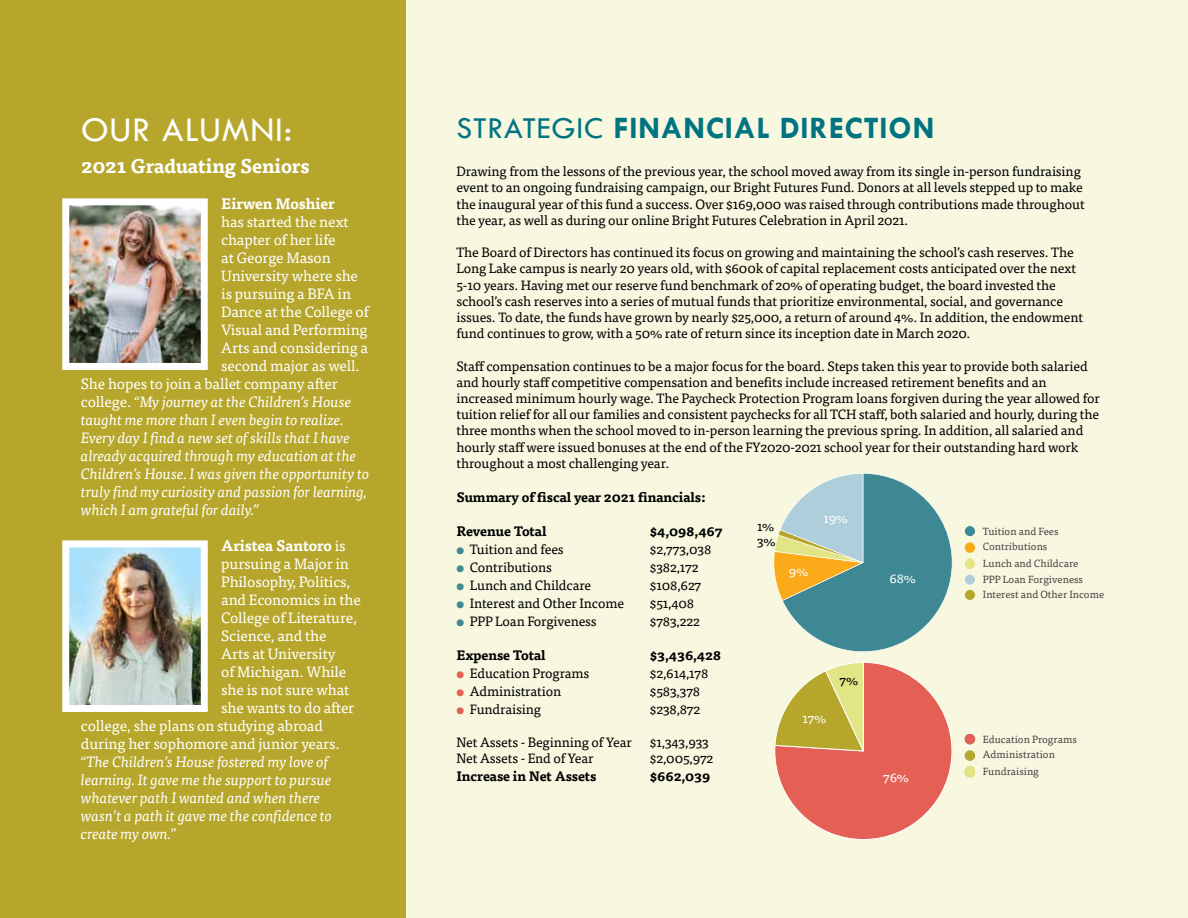
<style>
.page{position:relative;width:1188px;height:918px;background:#fff}
.page>*{position:absolute;margin:0;border:0;box-sizing:border-box;transform-origin:0 0}
.t1{font:36px "Tw Cen";letter-spacing:.025em;color:#fff}
.t2{font:700 31.5px "Tw Cen";letter-spacing:.025em;color:#007481}
.t3{font:700 19.5px "Tisa Pro";letter-spacing:-.01em;color:#fff}
.t4{font:italic 15px/18px "Tisa Pro";letter-spacing:-.01em;color:#fff}
.t5{font:15px "Tisa Pro";letter-spacing:-.01em;color:#fff}
.t6{font:700 15px "Tisa Pro";letter-spacing:-.01em;color:#fff}
.t7{font:13.5px/16.2px "Tisa Pro";letter-spacing:-.01em;color:#000}
.t8{font:700 13.5px "Tisa Pro";letter-spacing:-.01em;color:#000}
.t9{font:13.35px "Tisa Pro";color:#fff}
.t10{font:13.35px/15.3px "Tisa Pro";color:#000}
.t11{font:10.35px/16.2px "Tisa Pro";color:#454545}
.s1{font-style:normal}
.s2{font-weight:400}
.s3{color:#418993}
.s4{color:#e46054}
</style>
<div class="page">
<div style="left:0;top:0;width:406px;height:918px;background:#b6a62b"></div>
<img style="left:70px;top:206px;width:130px;height:156px">
<div style="left:62px;top:198px;width:146px;height:172px;border:7px solid #fff"></div>
<img style="left:70px;top:548px;width:130px;height:156px">
<div style="left:62px;top:540px;width:146px;height:172px;border:7px solid #fff"></div>
<div style="left:406px;top:0;width:782px;height:918px;background:#f8f8e1"></div>
<div style="left:965px;top:526px;width:10px;height:10px;background:#3e8894;border-radius:50%"></div>
<div style="left:965px;top:542px;width:10px;height:11px;background:#fbaa19;border-radius:50%"></div>
<div style="left:965px;top:558px;width:10px;height:11px;background:#e2e585;border-radius:50%"></div>
<div style="left:965px;top:574px;width:10px;height:11px;background:#aecedb;border-radius:50%"></div>
<div style="left:965px;top:590px;width:10px;height:10px;background:#b6a62b;border-radius:50%"></div>
<div style="left:965px;top:734px;width:10px;height:10px;background:#e46054;border-radius:50%"></div>
<div style="left:965px;top:750px;width:10px;height:11px;background:#b6a62b;border-radius:50%"></div>
<div style="left:965px;top:766px;width:10px;height:11px;background:#e2e585;border-radius:50%"></div>
<svg style="left:774px;top:473px;width:178px;height:179px"></svg>
<div style="left:775px;top:662px;width:177px;height:178px;background:#e46054;border-radius:88px"></div>
<svg style="left:774px;top:662px;width:90px;height:92px"></svg>
<h1 class="t1" style="left:81px;top:108px;width:212px">OUR ALUMNI:</h1>
<h3 class="t3" style="left:81px;top:150px;width:230px">2021 Graduating Seniors</h3>
<p class="t6" style="left:221px;top:191px;width:115px">Eirwen Moshier</p>
<p class="t5" style="left:221px;top:211px;width:129px">has started the next</p>
<p class="t5" style="left:221px;top:229px;width:116px">chapter of her life</p>
<p class="t5" style="left:221px;top:247px;width:111px">at George Mason</p>
<p class="t5" style="left:221px;top:265px;width:138px">University where she</p>
<p class="t5" style="left:221px;top:283px;width:131px">is pursuing a BFA in</p>
<p class="t5" style="left:221px;top:301px;width:149px">Dance at the College of</p>
<p class="t5" style="left:221px;top:319px;width:148px">Visual and Performing</p>
<p class="t5" style="left:221px;top:337px;width:148px">Arts and considering a</p>
<p class="t5" style="left:221px;top:355px;width:140px">second major as well.</p>
<p class="t5" style="left:81px;top:373px;width:258px">She hopes to join a ballet company after</p>
<p class="t4" style="left:81px;top:392px;width:272px"><span class="s1">college.</span> “My journey at the Children’s House</p>
<p class="t4" style="left:81px;top:410px;width:264px">taught me more than I even begin to realize.</p>
<p class="t4" style="left:81px;top:428px;width:270px">Every day I find a new set of skills that I have</p>
<p class="t4" style="left:81px;top:446px;width:277px">already acquired through my education at the</p>
<p class="t4" style="left:81px;top:464px;width:290px">Children’s House. I was given the opportunity to</p>
<p class="t4" style="left:81px;top:482px;width:287px">truly find my curiosity and passion for learning,</p>
<p class="t4" style="left:81px;top:500px;width:179px">which I am grateful for daily.”</p>
<p class="t6" style="left:221px;top:533px;width:126px">Aristea Santoro <span class="s2">is</span></p>
<p class="t5" style="left:221px;top:553px;width:129px">pursuing a Major in</p>
<p class="t5" style="left:221px;top:571px;width:130px">Philosophy, Politics,</p>
<p class="t5" style="left:221px;top:589px;width:141px">and Economics in the</p>
<p class="t5" style="left:221px;top:607px;width:137px">College of Literature,</p>
<p class="t5" style="left:221px;top:625px;width:107px">Science, and the</p>
<p class="t5" style="left:221px;top:643px;width:116px">Arts at University</p>
<p class="t5" style="left:221px;top:661px;width:127px">of Michigan. While</p>
<p class="t5" style="left:221px;top:679px;width:130px">she is not sure what</p>
<p class="t5" style="left:221px;top:697px;width:135px">she wants to do after</p>
<p class="t5" style="left:81px;top:715px;width:243px">college, she plans on studying abroad</p>
<p class="t5" style="left:81px;top:733px;width:260px">during her sophomore and junior years.</p>
<p class="t4" style="left:81px;top:752px;width:253px">“The Children’s House fostered my love of learning. It gave me the support to pursue whatever path I wanted and when there wasn’t a path it gave me the confidence to create my own.”</p>
<h2 class="t2" style="left:456px;top:109px;width:479px"><span class="s2">STRATEGIC</span> FINANCIAL DIRECTION</h2>
<p class="t7" style="left:456px;top:163px;width:630px">Drawing from the lessons of the previous year, the school moved away from its single in-person fundraising event to an ongoing fundraising campaign, our Bright Futures Fund. Donors at all levels stepped up to make the inaugural year of this fund a success. Over $169,000 was raised through contributions made throughout the year, as well as during our online Bright Futures Celebration in April 2021.</p>
<p class="t7" style="left:456px;top:244px;width:628px">The Board of Directors has continued its focus on growing and maintaining the school’s cash reserves. The Long Lake campus is nearly 20 years old, with $600k of capital replacement costs anticipated over the next 5-10 years. Having met our reserve fund benchmark of 20% of operating budget, the board invested the school’s cash reserves into a series of mutual funds that prioritize environmental, social, and governance issues. To date, the funds have grown by nearly $25,000, a return of around 4%. In addition, the endowment fund continues to grow, with a 50% rate of return since its inception date in March 2020.</p>
<p class="t7" style="left:456px;top:357px;width:645px">Staff compensation continues to be a major focus for the board. Steps taken this year to provide both salaried and hourly staff competitive compensation and benefits include increased retirement benefits and an increased minimum hourly wage. The Paycheck Protection Program loans forgiven during the year allowed for tuition relief for all our families and consistent paychecks for all TCH staff, both salaried and hourly, during the three months when the school moved to in-person learning the previous spring. In addition, all salaried and hourly staff were issued bonuses at the end of the FY2020-2021 school year for their outstanding hard work throughout a most challenging year.</p>
<p class="t8" style="left:456px;top:486px;width:251px">Summary of fiscal year 2021 financials:</p>
<p class="t8" style="left:456px;top:520px;width:92px">Revenue Total</p>
<p class="t8" style="left:650px;top:520px;width:74px">$4,098,467</p>
<p class="t7" style="left:456px;top:540px;width:109px"><span class="s3">●</span> Tuition and fees</p>
<p class="t7" style="left:650px;top:540px;width:63px">$2,773,038</p>
<p class="t7" style="left:456px;top:558px;width:97px"><span class="s3">●</span> Contributions</p>
<p class="t7" style="left:650px;top:558px;width:50px">$382,172</p>
<p class="t7" style="left:456px;top:576px;width:136px"><span class="s3">●</span> Lunch and Childcare</p>
<p class="t7" style="left:650px;top:576px;width:53px">$108,627</p>
<p class="t7" style="left:456px;top:594px;width:169px"><span class="s3">●</span> Interest and Other Income</p>
<p class="t7" style="left:650px;top:594px;width:46px">$51,408</p>
<p class="t7" style="left:456px;top:612px;width:142px"><span class="s3">●</span> PPP Loan Forgiveness</p>
<p class="t7" style="left:650px;top:612px;width:51px">$783,222</p>
<p class="t8" style="left:456px;top:645px;width:91px">Expense Total</p>
<p class="t8" style="left:650px;top:645px;width:73px">$3,436,428</p>
<p class="t7" style="left:456px;top:665px;width:134px"><span class="s4">●</span> Education Programs</p>
<p class="t7" style="left:650px;top:665px;width:60px">$2,614,178</p>
<p class="t7" style="left:456px;top:683px;width:106px"><span class="s4">●</span> Administration</p>
<p class="t7" style="left:650px;top:683px;width:52px">$583,378</p>
<p class="t7" style="left:456px;top:701px;width:86px"><span class="s4">●</span> Fundraising</p>
<p class="t7" style="left:650px;top:701px;width:52px">$238,872</p>
<p class="t7" style="left:456px;top:733px;width:177px">Net Assets - Beginning of Year</p>
<p class="t7" style="left:650px;top:733px;width:60px">$1,343,933</p>
<p class="t7" style="left:456px;top:749px;width:139px">Net Assets - End of Year</p>
<p class="t7" style="left:650px;top:749px;width:65px">$2,005,972</p>
<p class="t8" style="left:456px;top:765px;width:142px">Increase in Net Assets</p>
<p class="t8" style="left:650px;top:765px;width:62px">$662,039</p>
<p class="t9" style="left:824px;top:508px;width:26px">19%</p>
<p class="t10" style="left:757px;top:517px;width:20px">1%<br>3%</p>
<p class="t11" style="left:983px;top:522px;width:102px">Tuition and Fees<br>Contributions<br>Lunch and Childcare<br>PPP Loan Forgiveness</p>
<p class="t11" style="left:983px;top:586px;width:123px">Interest and Other Income</p>
<p class="t9" style="left:789px;top:561px;width:21px">9%</p>
<p class="t9" style="left:890px;top:568px;width:28px">68%</p>
<p class="t10" style="left:840px;top:671px;width:20px">7%</p>
<p class="t9" style="left:803px;top:708px;width:25px">17%</p>
<p class="t11" style="left:983px;top:730px;width:95px">Education Programs<br>Administration<br>Fundraising</p>
<p class="t9" style="left:883px;top:768px;width:27px">76%</p>
</div>
